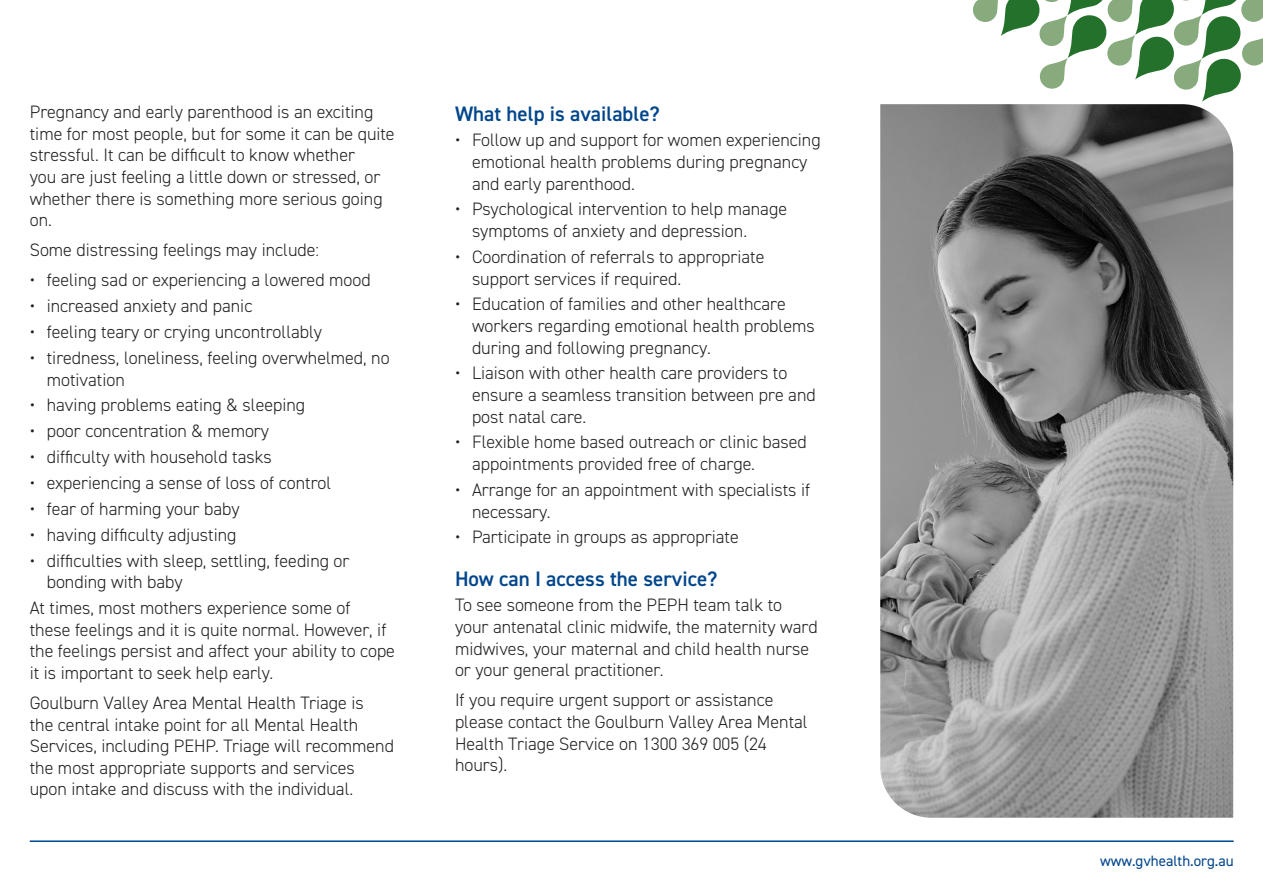
<style>
.page{position:relative;width:1263px;height:893px;background:#fff}
.page>*{position:absolute;margin:0;border:0;box-sizing:border-box;transform-origin:0 0}
.Body_Subheadline{font:600 21px "DIN2014";color:#01468c}
.Body{font:300 18px/21.6px "DIN2014";color:#231f20}
.t1{font:15px "DIN2014";color:#01468c}
</style>
<div class="page">
<hr style="left:30px;top:840px;width:1204px;height:2px;background:#01468c">
<svg style="left:973px;top:0;width:290px;height:102px"></svg>
<img style="left:880px;top:104px;width:353px;height:714px">
<p class="Body" style="left:30px;top:101px;width:366px">Pregnancy and early parenthood is an exciting time for most people, but for some it can be quite stressful. It can be difficult to know whether<br>you are just feeling a little down or stressed, or whether there is something more serious going on.</p>
<p class="Body" style="left:30px;top:239px;width:291px">Some distressing feelings may include:</p>
<p class="Body" style="left:30px;top:269px;width:342px">• feeling sad or experiencing a lowered mood</p>
<p class="Body" style="left:30px;top:295px;width:224px">• increased anxiety and panic</p>
<p class="Body" style="left:30px;top:321px;width:294px">• feeling teary or crying uncontrollably</p>
<p class="Body" style="left:47px;top:347px;width:344px;text-indent:-17px">• tiredness, loneliness, feeling overwhelmed, no motivation</p>
<p class="Body" style="left:30px;top:394px;width:277px">• having problems eating &amp; sleeping</p>
<p class="Body" style="left:30px;top:420px;width:241px">• poor concentration &amp; memory</p>
<p class="Body" style="left:30px;top:446px;width:243px">• difficulty with household tasks</p>
<p class="Body" style="left:30px;top:472px;width:303px">• experiencing a sense of loss of control</p>
<p class="Body" style="left:30px;top:498px;width:211px">• fear of harming your baby</p>
<p class="Body" style="left:30px;top:524px;width:208px">• having difficulty adjusting</p>
<p class="Body" style="left:47px;top:550px;width:304px;text-indent:-17px">• difficulties with sleep, settling, feeding or bonding with baby</p>
<p class="Body" style="left:30px;top:597px;width:367px">At times, most mothers experience some of these feelings and it is quite normal. However, if the feelings persist and affect your ability to cope it is important to seek help early.</p>
<p class="Body" style="left:30px;top:692px;width:366px">Goulburn Valley Area Mental Health Triage is<br>the central intake point for all Mental Health Services, including PEHP. Triage will recommend the most appropriate supports and services upon intake and discuss with the individual.</p>
<p class="Body_Subheadline" style="left:455px;top:99px;width:206px">What help is available?</p>
<p class="Body" style="left:472px;top:129px;width:350px;text-indent:-17px">• Follow up and support for women experiencing emotional health problems during pregnancy and early parenthood.</p>
<p class="Body" style="left:472px;top:198px;width:316px;text-indent:-17px">• Psychological intervention to help manage symptoms of anxiety and depression.</p>
<p class="Body" style="left:472px;top:246px;width:294px;text-indent:-17px">• Coordination of referrals to appropriate support services if required.</p>
<p class="Body" style="left:472px;top:293px;width:344px;text-indent:-17px">• Education of families and other healthcare workers regarding emotional health problems during and following pregnancy.</p>
<p class="Body" style="left:472px;top:362px;width:345px;text-indent:-17px">• Liaison with other health care providers to ensure a seamless transition between pre and post natal care.</p>
<p class="Body" style="left:472px;top:432px;width:336px;text-indent:-17px">• Flexible home based outreach or clinic based appointments provided free of charge.</p>
<p class="Body" style="left:472px;top:479px;width:340px;text-indent:-17px">• Arrange for an appointment with specialists if necessary.</p>
<p class="Body" style="left:455px;top:526px;width:285px">• Participate in groups as appropriate</p>
<p class="Body_Subheadline" style="left:455px;top:564px;width:264px">How can I access the service?</p>
<p class="Body" style="left:455px;top:594px;width:364px">To see someone from the PEPH team talk to your antenatal clinic midwife, the maternity ward midwives, your maternal and child health nurse or your general practitioner.</p>
<p class="Body" style="left:455px;top:689px;width:354px">If you require urgent support or assistance please contact the Goulburn Valley Area Mental Health Triage Service on 1300 369 005 (24 hours).</p>
<p class="t1" style="left:1100px;top:852px;width:135px">www.gvhealth.org.au</p>
</div>
